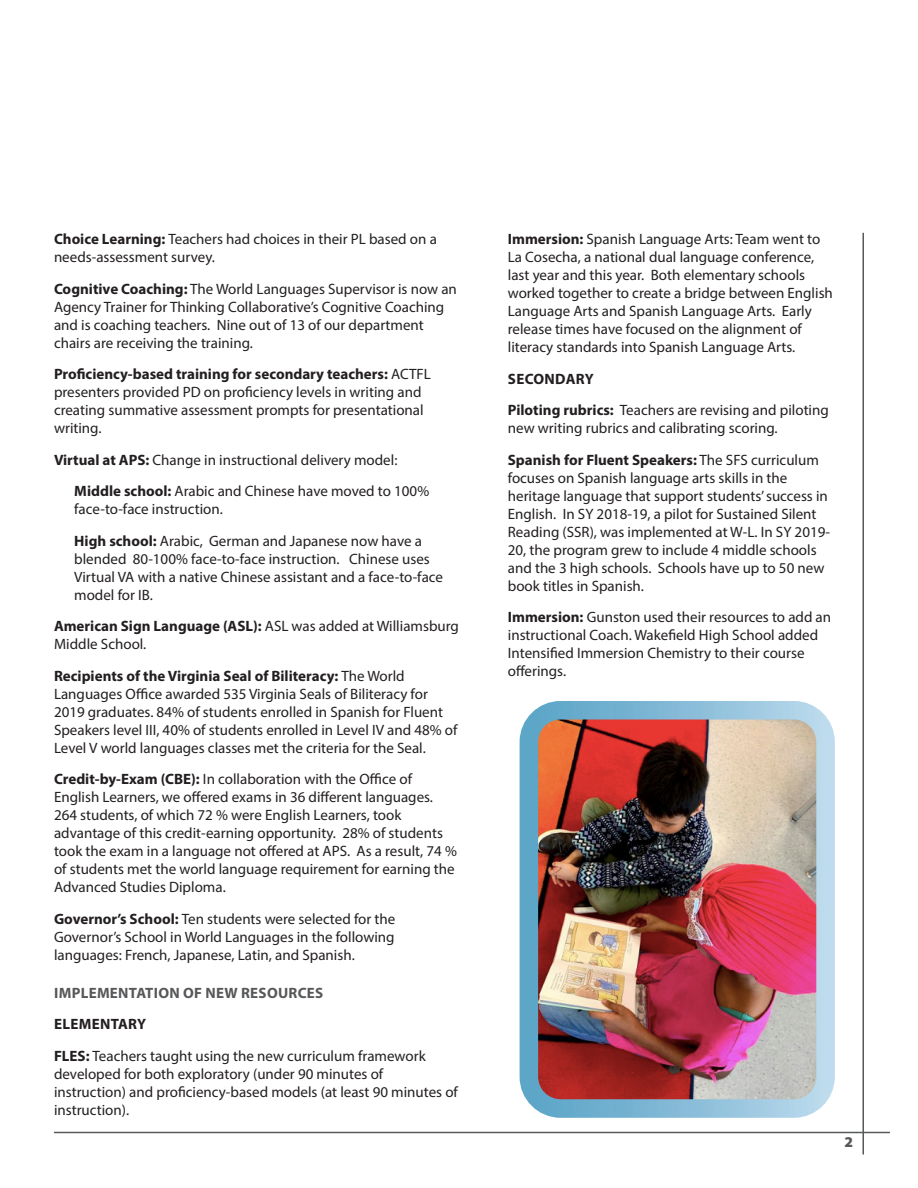
<style>
.page{position:relative;width:918px;height:1188px;background:#fff}
.page>*{position:absolute;margin:0;border:0;box-sizing:border-box;transform-origin:0 0}
.t1{font:15px/18px "Myriad Pro";color:#231f20}
.header2{font:700 15px "Myriad Pro";letter-spacing:.02em;color:#57585a}
.t2{font:700 15px "Myriad Pro";letter-spacing:.02em;color:#231f20}
.t3{font:900 15px "Myriad Pro";color:#57585a}
.s1{font-weight:700}
</style>
<div class="page">
<hr style="left:862px;top:233px;width:2px;height:922px;background:#57585a">
<hr style="left:54px;top:1132px;width:836px;height:1px;background:#57585a">
<img style="left:540px;top:721px;width:275px;height:377px">
<div style="left:520px;top:701px;width:315px;height:417px;border:19px solid #fff;border-radius:32px"></div>
<p class="t1" style="left:54px;top:230px;width:384px"><span class="s1">Choice Learning:</span> Teachers had choices in their PL based on a needs-assessment survey.</p>
<p class="t1" style="left:54px;top:279px;width:404px"><span class="s1">Cognitive Coaching:</span> The World Languages Supervisor is now an Agency Trainer for Thinking Collaborative’s Cognitive Coaching and is coaching teachers. Nine out of 13 of our department chairs are receiving the training.</p>
<p class="t1" style="left:54px;top:365px;width:378px"><span class="s1">Proficiency-based training for secondary teachers:</span> ACTFL presenters provided PD on proficiency levels in writing and creating summative assessment prompts for presentational writing.</p>
<p class="t1" style="left:54px;top:450px;width:345px"><span class="s1">Virtual at APS:</span> Change in instructional delivery model:</p>
<p class="t1" style="left:74px;top:482px;width:356px"><span class="s1">Middle school:</span> Arabic and Chinese have moved to 100% face-to-face instruction.</p>
<p class="t1" style="left:74px;top:531px;width:370px"><span class="s1">High school:</span> Arabic, German and Japanese now have a blended 80-100% face-to-face instruction. Chinese uses Virtual VA with a native Chinese assistant and a face-to-face model for IB.</p>
<p class="t1" style="left:54px;top:617px;width:407px"><span class="s1">American Sign Language (ASL):</span> ASL was added at Williamsburg<br>Middle School.</p>
<p class="t1" style="left:54px;top:666px;width:405px"><span class="s1">Recipients of the Virginia Seal of Biliteracy:</span> The World Languages Office awarded 535 Virginia Seals of Biliteracy for 2019 graduates. 84% of students enrolled in Spanish for Fluent Speakers level III, 40% of students enrolled in Level IV and 48% of Level V world languages classes met the criteria for the Seal.</p>
<p class="t1" style="left:54px;top:770px;width:404px"><span class="s1">Credit-by-Exam (CBE):</span> In collaboration with the Office of English Learners, we offered exams in 36 different languages.<br>264 students, of which 72 % were English Learners, took advantage of this credit-earning opportunity. 28% of students took the exam in a language not offered at APS. As a result, 74 % of students met the world language requirement for earning the Advanced Studies Diploma.</p>
<p class="t1" style="left:54px;top:909px;width:343px;text-align:justify"><span class="s1">Governor’s School:</span> Ten students were selected for the Governor’s School in World Languages in the following languages: French, Japanese, Latin, and Spanish.</p>
<p class="header2" style="left:54px;top:983px;width:271px">IMPLEMENTATION OF NEW RESOURCES</p>
<p class="t2" style="left:54px;top:1014px;width:94px">ELEMENTARY</p>
<p class="t1" style="left:54px;top:1047px;width:406px"><span class="s1">FLES:</span> Teachers taught using the new curriculum framework developed for both exploratory (under 90 minutes of instruction) and proficiency-based models (at least 90 minutes of instruction).</p>
<p class="t1" style="left:508px;top:230px;width:327px"><span class="s1">Immersion:</span> Spanish Language Arts: Team went to La Cosecha, a national dual language conference, last year and this year. Both elementary schools worked together to create a bridge between English Language Arts and Spanish Language Arts. Early release times have focused on the alignment of literacy standards into Spanish Language Arts.</p>
<p class="t2" style="left:508px;top:369px;width:87px">SECONDARY</p>
<p class="t1" style="left:508px;top:401px;width:323px"><span class="s1">Piloting rubrics:</span> Teachers are revising and piloting new writing rubrics and calibrating scoring.</p>
<p class="t1" style="left:508px;top:450px;width:324px"><span class="s1">Spanish for Fluent Speakers:</span> The SFS curriculum focuses on Spanish language arts skills in the heritage language that support students’ success in English. In SY 2018-19, a pilot for Sustained Silent Reading (SSR), was implemented at W-L. In SY 2019- 20, the program grew to include 4 middle schools and the 3 high schools. Schools have up to 50 new book titles in Spanish.</p>
<p class="t1" style="left:508px;top:608px;width:325px"><span class="s1">Immersion:</span> Gunston used their resources to add an instructional Coach. Wakefield High School added Intensified Immersion Chemistry to their course offerings.</p>
<p class="t3" style="left:845px;top:1132px;width:10px">2</p>
</div>
